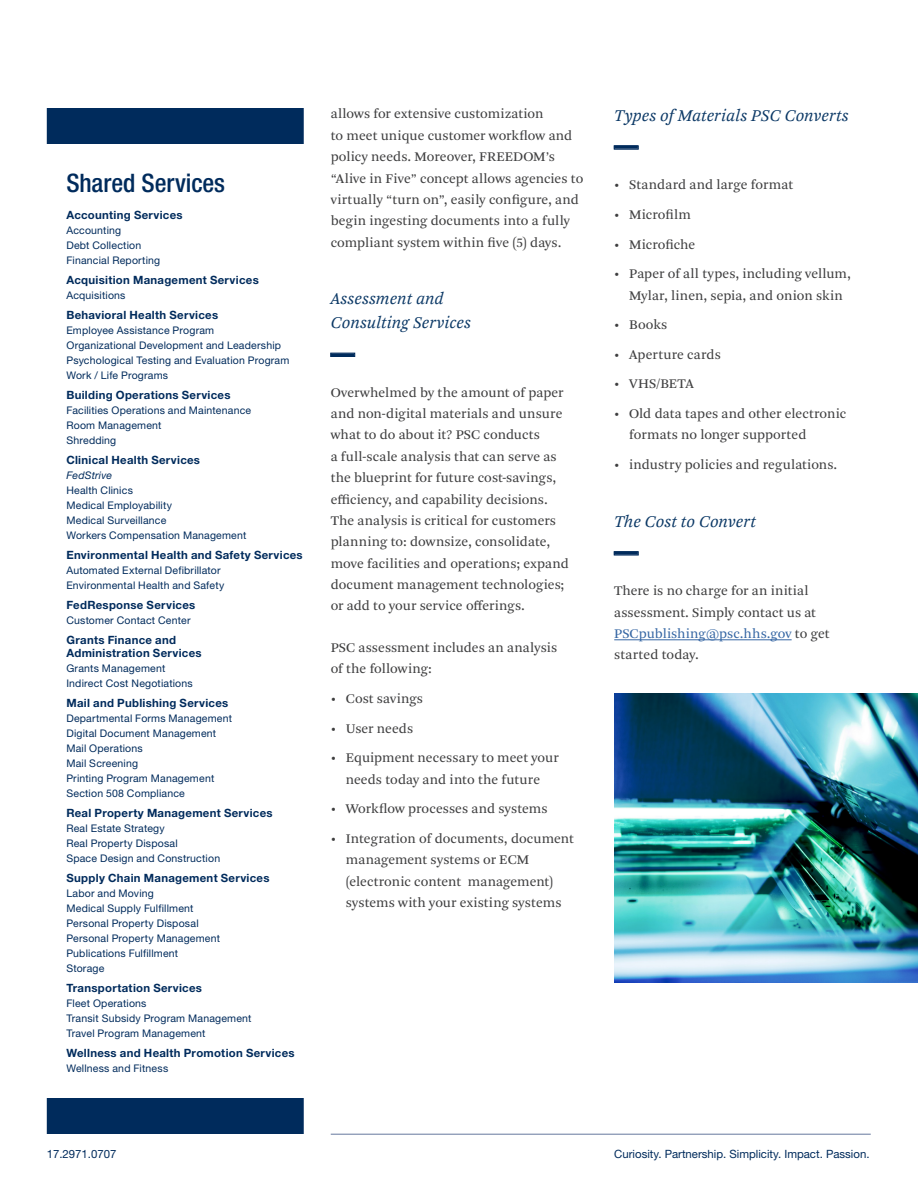
<style>
.page{position:relative;width:918px;height:1188px;background:#fff}
.page>*{position:absolute;margin:0;border:0;box-sizing:border-box;transform-origin:0 0}
.t1{font:500 condensed 25.5px "Helvetica Neue LT Std";letter-spacing:-.005em;color:#002b5c}
.t2{font:800 expanded 24px "Helvetica Neue LT Std";color:#002b5c}
.t3{font:italic 17.1px/23.9px "Arnhem Pro Blond";color:#0c3966}
.t4{font:13.8px/21.5px "Arnhem Pro Blond";letter-spacing:.005em;color:#3e3e3f}
.t5{font:700 11.4px/13.5px "Helvetica Neue LT Std";letter-spacing:.025em;color:#002b5c}
.t6{font:11.4px "Helvetica Neue LT Std";color:#002b5c}
.t7{font:10.5px/15px "Helvetica Neue LT Std";letter-spacing:.02em;color:#002b5c}
.t8{font:italic 10.5px "Helvetica Neue LT Std";letter-spacing:.015em;color:#002b5c}
.s1{color:#3667a4}
</style>
<div class="page">
<hr style="left:331px;top:1134px;width:540px;height:1px;background:#65779d">
<img style="left:614px;top:693px;width:304px;height:289px">
<div style="left:47px;top:1098px;width:257px;height:36px;background:#002b5c"></div>
<div style="left:47px;top:108px;width:257px;height:36px;background:#002b5c"></div>
<hr style="left:614px;top:640px;width:178px;height:1px;background:#3667a4">
<h1 class="t1" style="left:66px;top:168px;width:160px">Shared Services</h1>
<p class="t5" style="left:66px;top:208px;width:118px">Accounting Services</p>
<p class="t7" style="left:66px;top:223px;width:95px">Accounting<br>Debt Collection<br>Financial Reporting</p>
<p class="t5" style="left:66px;top:273px;width:194px">Acquisition Management Services</p>
<p class="t7" style="left:66px;top:288px;width:61px">Acquisitions</p>
<p class="t5" style="left:66px;top:308px;width:153px">Behavioral Health Services</p>
<p class="t7" style="left:66px;top:322px;width:225px">Employee Assistance Program<br>Organizational Development and Leadership Psychological Testing and Evaluation Program Work / Life Programs</p>
<p class="t5" style="left:66px;top:388px;width:166px">Building Operations Services</p>
<p class="t7" style="left:66px;top:402px;width:186px">Facilities Operations and Maintenance<br>Room Management<br>Shredding</p>
<p class="t5" style="left:66px;top:453px;width:135px">Clinical Health Services</p>
<p class="t8" style="left:66px;top:469px;width:47px">FedStrive</p>
<p class="t7" style="left:66px;top:482px;width:182px">Health Clinics<br>Medical Employability<br>Medical Surveillance<br>Workers Compensation Management</p>
<p class="t5" style="left:66px;top:548px;width:238px">Environmental Health and Safety Services</p>
<p class="t7" style="left:66px;top:562px;width:159px">Automated External Defibrillator<br>Environmental Health and Safety</p>
<p class="t5" style="left:66px;top:598px;width:130px">FedResponse Services</p>
<p class="t7" style="left:66px;top:612px;width:126px">Customer Contact Center</p>
<p class="t5" style="left:66px;top:633px;width:137px">Grants Finance and<br>Administration Services</p>
<p class="t7" style="left:66px;top:661px;width:128px">Grants Management<br>Indirect Cost Negotiations</p>
<p class="t5" style="left:66px;top:696px;width:163px">Mail and Publishing Services</p>
<p class="t7" style="left:66px;top:711px;width:167px">Departmental Forms Management<br>Digital Document Management<br>Mail Operations<br>Mail Screening<br>Printing Program Management<br>Section 508 Compliance</p>
<p class="t5" style="left:66px;top:806px;width:208px">Real Property Management Services</p>
<p class="t7" style="left:66px;top:821px;width:155px">Real Estate Strategy<br>Real Property Disposal<br>Space Design and Construction</p>
<p class="t5" style="left:66px;top:871px;width:205px">Supply Chain Management Services</p>
<p class="t7" style="left:66px;top:886px;width:155px">Labor and Moving<br>Medical Supply Fulfillment<br>Personal Property Disposal<br>Personal Property Management<br>Publications Fulfillment<br>Storage</p>
<p class="t5" style="left:66px;top:981px;width:137px">Transportation Services</p>
<p class="t7" style="left:66px;top:996px;width:187px">Fleet Operations<br>Transit Subsidy Program Management<br>Travel Program Management</p>
<p class="t5" style="left:66px;top:1046px;width:230px">Wellness and Health Promotion Services</p>
<p class="t7" style="left:66px;top:1061px;width:103px">Wellness and Fitness</p>
<p class="t4" style="left:331px;top:103px;width:254px">allows for extensive customization<br>to meet unique customer workflow and policy needs. Moreover, FREEDOM’s “Alive in Five” concept allows agencies to virtually “turn on”, easily configure, and begin ingesting documents into a fully compliant system within five (5) days.</p>
<p class="t3" style="left:331px;top:287px;width:142px">Assessment and<br>Consulting Services</p>
<h2 class="t2" style="left:331px;top:338px;width:25px">—</h2>
<p class="t4" style="left:331px;top:382px;width:240px">Overwhelmed by the amount of paper and non-digital materials and unsure what to do about it? PSC conducts<br>a full-scale analysis that can serve as the blueprint for future cost-savings, efficiency, and capability decisions.<br>The analysis is critical for customers planning to: downsize, consolidate, move facilities and operations; expand document management technologies; or add to your service offerings.</p>
<p class="t4" style="left:331px;top:637px;width:228px">PSC assessment includes an analysis of the following:</p>
<p class="t4" style="left:331px;top:688px;width:94px">• Cost savings</p>
<p class="t4" style="left:331px;top:718px;width:84px">• User needs</p>
<p class="t4" style="left:331px;top:747px;width:230px;text-align:center">• Equipment necessary to meet your needs today and into the future</p>
<p class="t4" style="left:331px;top:798px;width:218px">• Workflow processes and systems</p>
<p class="t4" style="left:346px;top:828px;width:230px;text-indent:-15px">• Integration of documents, document management systems or ECM (electronic content management) systems with your existing systems</p>
<p class="t3" style="left:614px;top:104px;width:236px">Types of Materials PSC Converts</p>
<h2 class="t2" style="left:614px;top:131px;width:25px">—</h2>
<p class="t4" style="left:614px;top:174px;width:180px">• Standard and large format</p>
<p class="t4" style="left:614px;top:204px;width:78px">• Microfilm</p>
<p class="t4" style="left:614px;top:234px;width:83px">• Microfiche</p>
<p class="t4" style="left:614px;top:263px;width:238px;text-align:center">• Paper of all types, including vellum,<br>Mylar, linen, sepia, and onion skin</p>
<p class="t4" style="left:614px;top:314px;width:55px">• Books</p>
<p class="t4" style="left:614px;top:344px;width:108px">• Aperture cards</p>
<p class="t4" style="left:614px;top:374px;width:81px">• VHS/BETA</p>
<p class="t4" style="left:629px;top:403px;width:219px;text-indent:-15px">• Old data tapes and other electronic formats no longer supported</p>
<p class="t4" style="left:614px;top:454px;width:225px">• industry policies and regulations.</p>
<p class="t3" style="left:614px;top:510px;width:143px">The Cost to Convert</p>
<h2 class="t2" style="left:614px;top:536px;width:25px">—</h2>
<p class="t4" style="left:614px;top:580px;width:217px">There is no charge for an initial assessment. Simply contact us at<br><span class="s1">PSCpublishing@psc.hhs.gov</span> to get started today.</p>
<p class="t6" style="left:47px;top:1147px;width:71px">17.2971.0707</p>
<p class="t6" style="left:614px;top:1147px;width:257px">Curiosity. Partnership. Simplicity. Impact. Passion.</p>
</div>
